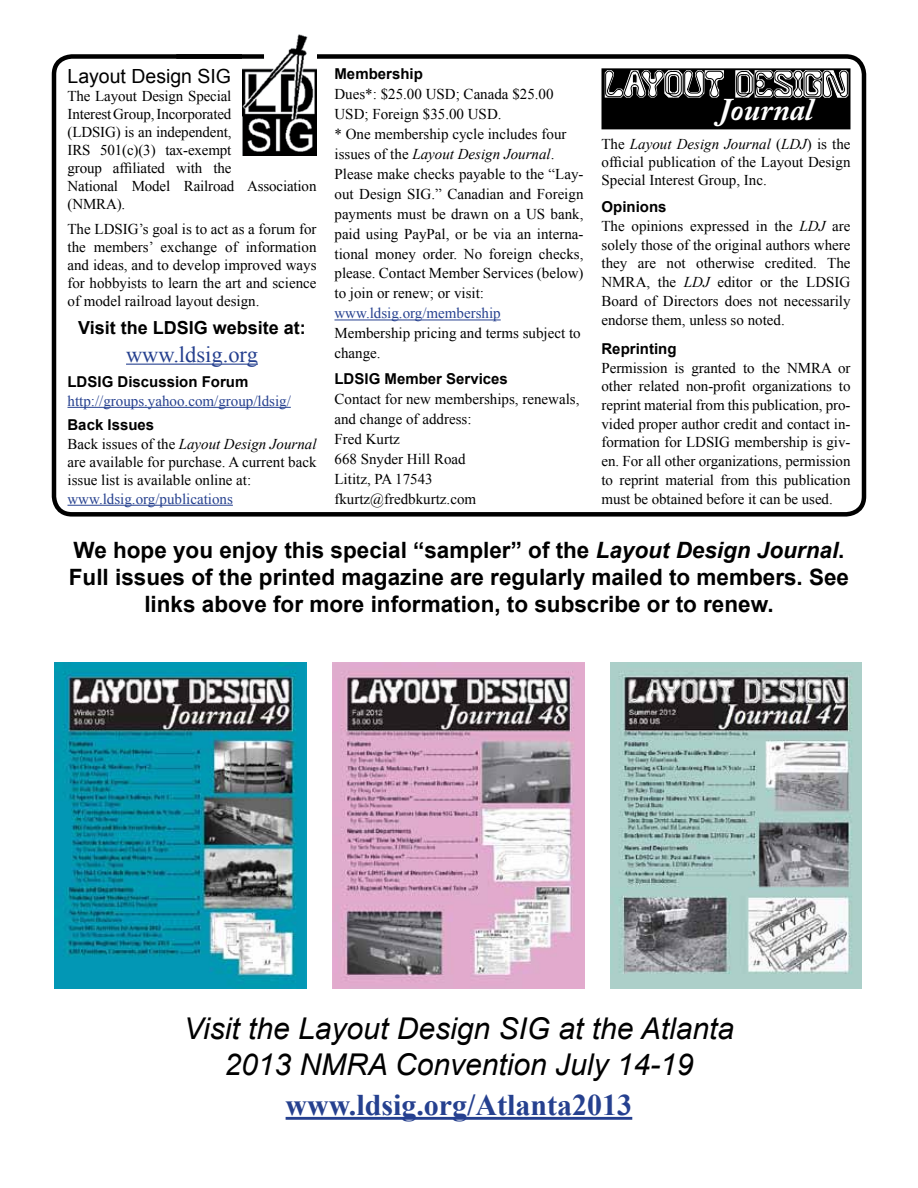
<style>
.page{position:relative;width:918px;height:1188px;background:#fff}
.page>*{position:absolute;margin:0;border:0;box-sizing:border-box;transform-origin:0 0}
.t1{font:italic 700 31.5px "Adobe Caslon Pro";color:#fff}
.t2{font:italic 30px/36px "Arial";color:#000;text-align:center}
.t3{font:700 30px "Times New Roman";color:#25408f}
.t4{font:700 22.5px/27px "Arial";color:#000;text-align:center}
.t5{font:22.5px "Times New Roman";color:#25408f}
.t6{font:19.5px "Arial";color:#000}
.t7{font:700 18px "Arial";color:#000}
.t8{font:15px/20px "Times New Roman";color:#000;text-align:justify}
.t9{font:15px "Times New Roman";color:#25408f}
.t10{font:700 15px "Arial";color:#000}
.s1{font-style:italic}
</style>
<div class="page">
<div style="left:52px;top:54px;width:814px;height:463px;border:4px solid #000;border-radius:18px"></div>
<img style="left:242px;top:34px;width:74px;height:121px">
<div style="left:176px;top:54px;width:88px;height:5px;background:#000"></div>
<hr style="left:126px;top:364px;width:132px;height:1px;background:#25408f">
<hr style="left:68px;top:407px;width:223px;height:1px;background:#25408f">
<hr style="left:68px;top:505px;width:165px;height:1px;background:#25408f">
<hr style="left:334px;top:320px;width:167px;height:1px;background:#25408f">
<div style="left:602px;top:69px;width:248px;height:60px;background:#000"></div>
<div style="left:602px;top:68px;width:248px;height:61px;border:2px solid #000"></div>
<svg style="left:605px;top:71px;width:119px;height:26px"></svg>
<svg style="left:736px;top:71px;width:112px;height:26px"></svg>
<img style="left:611px;top:663px;width:251px;height:326px">
<img style="left:332px;top:663px;width:252px;height:326px">
<hr style="left:286px;top:1117px;width:346px;height:3px;background:#25408f">
<img style="left:54px;top:663px;width:252px;height:326px">
<h3 class="t6" style="left:68px;top:63px;width:165px">Layout Design SIG</h3>
<p class="t8" style="left:68px;top:87px;width:251px;line-height:18px;text-align:left">The Layout Design Special<br>Interest Group, Incorporated<br>(LDSIG) is an independent,<br>IRS 501(c)(3) tax-exempt<br>group affiliated with the<br>National Model Railroad Association (NMRA).</p>
<p class="t8" style="left:68px;top:220px;width:251px;line-height:18px">The LDSIG’s goal is to act as a forum for the members’ exchange of information and ideas, and to develop improved ways for hobbyists to learn the art and science of model railroad layout design.</p>
<p class="t7" style="left:78px;top:316px;width:229px">Visit the LDSIG website at:</p>
<h3 class="t5" style="left:126px;top:339px;width:133px">www.ldsig.org</h3>
<p class="t10" style="left:68px;top:372px;width:182px">LDSIG Discussion Forum</p>
<p class="t9" style="left:68px;top:391px;width:225px">http://groups.yahoo.com/group/ldsig/</p>
<p class="t10" style="left:68px;top:415px;width:88px">Back Issues</p>
<p class="t8" style="left:68px;top:435px;width:251px;line-height:18px">Back issues of the <span class="s1">Layout Design Journal </span>are available for purchase. A current back issue list is available online at:</p>
<p class="t9" style="left:68px;top:488px;width:167px">www.ldsig.org/publications</p>
<p class="t10" style="left:334px;top:64px;width:90px">Membership</p>
<p class="t8" style="left:334px;top:84px;width:251px;text-align:left">Dues*: $25.00 USD; Canada $25.00<br>USD; Foreign $35.00 USD.<br>* One membership cycle includes four issues of the <span class="s1">Layout Design Journal</span>.<br>Please make checks payable to the “Lay&shy;out Design SIG.” Canadian and Foreign payments must be drawn on a US bank, paid using PayPal, or be via an interna&shy;tional money order. No foreign checks, please. Contact Member Services (below) to join or renew; or visit:</p>
<p class="t9" style="left:334px;top:303px;width:168px">www.ldsig.org/membership</p>
<p class="t8" style="left:334px;top:323px;width:248px">Membership pricing and terms subject to change.</p>
<p class="t10" style="left:334px;top:369px;width:175px">LDSIG Member Services</p>
<p class="t8" style="left:334px;top:389px;width:246px;text-align:left">Contact for new memberships, renewals, and change of address:<br>Fred Kurtz<br>668 Snyder Hill Road<br>Lititz, PA 17543<br>fkurtz@fredbkurtz.com</p>
<h1 class="t1" style="left:718px;top:91px;width:97px">Journal</h1>
<p class="t8" style="left:602px;top:135px;width:250px;line-height:18px">The <span class="s1">Layout Design Journal</span> (<span class="s1">LDJ</span>) is the official publication of the Layout Design Special Interest Group, Inc.</p>
<p class="t10" style="left:602px;top:197px;width:67px">Opinions</p>
<p class="t8" style="left:602px;top:216px;width:251px;line-height:18.8px">The opinions expressed in the <span class="s1">LDJ</span> are solely those of the original authors where they are not otherwise credited. The NMRA, the <span class="s1">LDJ</span> editor or the LDSIG Board of Directors does not necessarily endorse them, unless so noted.</p>
<p class="t10" style="left:602px;top:339px;width:76px">Reprinting</p>
<p class="t8" style="left:602px;top:358px;width:251px;line-height:18.8px">Permission is granted to the NMRA or other related non-profit organizations to reprint material from this publication, pro&shy;vided proper author credit and contact in&shy;formation for LDSIG membership is giv&shy;en. For all other organizations, permission to reprint material from this publication must be obtained before it can be used.</p>
<h3 class="t4" style="left:69px;top:537px;width:782px">We hope you enjoy this special “sampler” of the <span class="s1">Layout Design Journal</span>.<br>Full issues of the printed magazine are regularly mailed to members. See links above for more information, to subscribe or to renew.</h3>
<h2 class="t2" style="left:184px;top:1010px;width:552px">Visit the Layout Design SIG at the Atlanta<br>2013 NMRA Convention July 14-19</h2>
<h2 class="t3" style="left:286px;top:1084px;width:348px">www.ldsig.org/Atlanta2013</h2>
</div>
